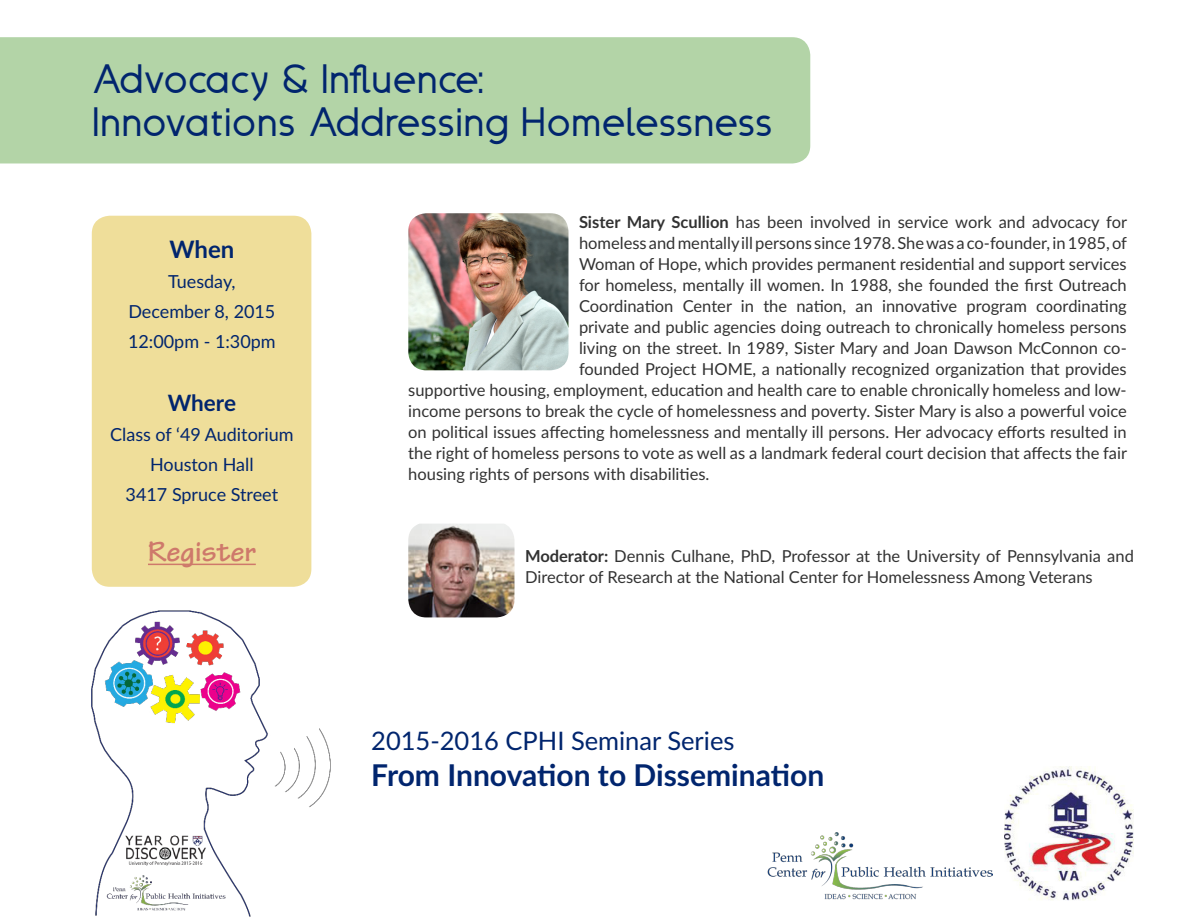
<style>
.page{position:relative;width:1188px;height:918px;background:#fff}
.page>*{position:absolute;margin:0;border:0;box-sizing:border-box;transform-origin:0 0}
.t1{font:42px/43.5px "Drakolomb";color:#01256e}
.t2{font:700 30px "Lato";color:#01256e}
.t3{font:700 30px "Tekton Pro";color:#ce796b}
.t4{font:25.5px "Lato";color:#01256e}
.t5{font:700 24px "Lato";color:#01256e}
.t6{font:700 22.5px "Lato";letter-spacing:-.005em;color:#01256e}
.t7{font:18px/30px "Lato";color:#01256e;text-align:center}
.t8{font:16.5px/21px "Lato";color:#323232}
.s1{font-weight:700}
</style>
<div class="page">
<img style="left:92px;top:611px;width:238px;height:306px">
<img style="left:1004px;top:767px;width:130px;height:134px">
<img style="left:768px;top:832px;width:225px;height:68px">
<img style="left:408px;top:213px;width:160px;height:157px">
<img style="left:408px;top:524px;width:106px;height:93px">
<div style="left:92px;top:216px;width:219px;height:371px;background:#efde9a;border-radius:18px"></div>
<hr style="left:148px;top:564px;width:108px;height:1px;background:#ce796b">
<div style="left:0;top:37px;width:810px;height:126px;background:#b3d4a7"></div>
<h1 class="t1" style="left:92px;top:54px;width:683px">Advocacy &amp; Influence:<br>Innovations Addressing Homelessness</h1>
<h3 class="t5" style="left:169px;top:232px;width:66px">When</h3>
<p class="t7" style="left:128px;top:266px;width:149px">Tuesday,<br>December 8, 2015<br>12:00pm - 1:30pm</p>
<h3 class="t6" style="left:168px;top:387px;width:70px">Where</h3>
<p class="t7" style="left:110px;top:419px;width:185px">Class of ‘49 Auditorium<br>Houston Hall<br>3417 Spruce Street</p>
<h2 class="t3" style="left:148px;top:534px;width:109px">Register</h2>
<p class="t8" style="left:579px;top:211px;width:550px"><span class="s1">Sister Mary Scullion</span> has been involved in service work and advocacy for</p>
<p class="t8" style="left:579px;top:232px;width:550px">homeless and mentally ill persons since 1978. She was a co-founder, in 1985, of</p>
<p class="t8" style="left:579px;top:253px;width:549px">Woman of Hope, which provides permanent residential and support services</p>
<p class="t8" style="left:579px;top:274px;width:549px">for homeless, mentally ill women. In 1988, she founded the first Outreach</p>
<p class="t8" style="left:579px;top:295px;width:549px">Coordination Center in the nation, an innovative program coordinating</p>
<p class="t8" style="left:579px;top:316px;width:549px">private and public agencies doing outreach to chronically homeless persons</p>
<p class="t8" style="left:579px;top:337px;width:549px">living on the street. In 1989, Sister Mary and Joan Dawson McConnon co-</p>
<p class="t8" style="left:579px;top:358px;width:549px">founded Project HOME, a nationally recognized organization that provides</p>
<p class="t8" style="left:408px;top:379px;width:720px">supportive housing, employment, education and health care to enable chronically homeless and low-</p>
<p class="t8" style="left:408px;top:400px;width:720px">income persons to break the cycle of homelessness and poverty. Sister Mary is also a powerful voice</p>
<p class="t8" style="left:408px;top:421px;width:720px">on political issues affecting homelessness and mentally ill persons. Her advocacy efforts resulted in</p>
<p class="t8" style="left:408px;top:442px;width:720px">the right of homeless persons to vote as well as a landmark federal court decision that affects the fair</p>
<p class="t8" style="left:408px;top:463px;width:303px">housing rights of persons with disabilities.</p>
<p class="t8" style="left:525px;top:545px;width:610px"><span class="s1">Moderator:</span> Dennis Culhane, PhD, Professor at the University of Pennsylvania and<br>Director of Research at the National Center for Homelessness Among Veterans</p>
<h3 class="t4" style="left:371px;top:722px;width:365px">2015-2016 CPHI Seminar Series</h3>
<h2 class="t2" style="left:371px;top:753px;width:455px">From Innovation to Dissemination</h2>
</div>
